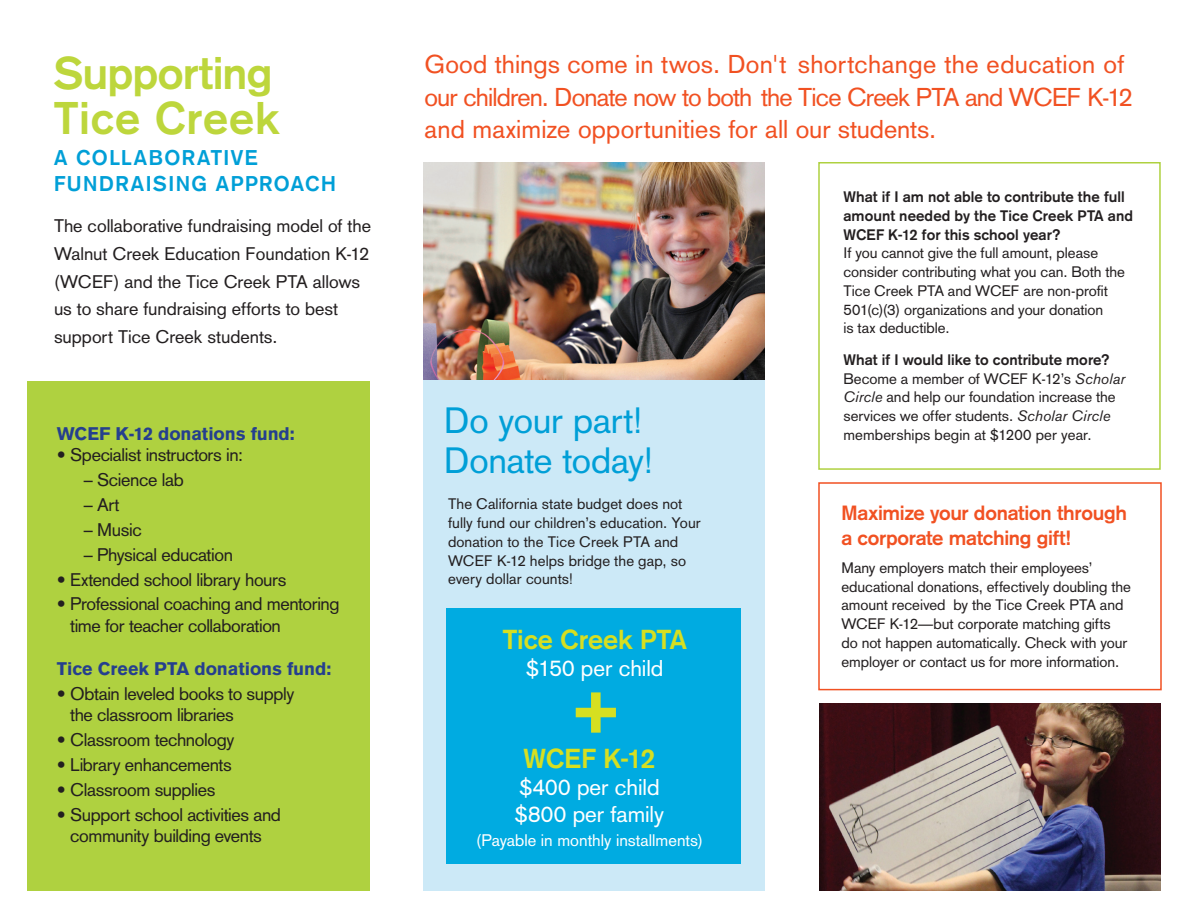
<style>
.page{position:relative;width:1188px;height:918px;background:#fff}
.page>*{position:absolute;margin:0;border:0;box-sizing:border-box;transform-origin:0 0}
.t1{font:900 79.5px "Akzidenz Grotesk";color:#d6df21}
.t2{font:700 45px/45px "Akzidenz Grotesk";color:#bdd63c}
.t3{font:36px/40.2px "Akzidenz Grotesk";letter-spacing:-.005em;color:#009fd7}
.t4{font:700 27px "Akzidenz Grotesk";color:#d6df21}
.t5{font:25.35px/32.5px "Akzidenz Grotesk";color:#f15122}
.t6{font:22.5px/27px "Akzidenz Grotesk";letter-spacing:-.005em;color:#fff}
.t7{font:700 21px/25.5px "Akzidenz Grotesk";letter-spacing:.075em;color:#009fd7}
.t8{font:700 20.25px/25.5px "Akzidenz Grotesk";letter-spacing:-.015em;color:#f15122}
.t9{font:18px/21.6px "Akzidenz Grotesk";letter-spacing:-.02em;color:#231f20}
.t10{font:18px/27.8px "Akzidenz Grotesk";color:#231f20}
.t11{font:900 18px "Akzidenz Grotesk";letter-spacing:-.005em;color:#253f8e}
.t12{font:16.5px "Akzidenz Grotesk";color:#fff}
.t13{font:15px/18.8px "Akzidenz Grotesk";letter-spacing:-.005em;color:#231f20}
.t14{font:700 15px/18.8px "Akzidenz Grotesk";letter-spacing:.005em;color:#231f20}
.s1{font-weight:700}
.s2{font-family:"Akzidenz Grotesk BE";font-style:italic}
</style>
<div class="page">
<div style="left:818px;top:482px;width:344px;height:208px;border:2px solid #f15122"></div>
<div style="left:423px;top:375px;width:342px;height:516px;background:#cce9f7"></div>
<img style="left:820px;top:703px;width:341px;height:188px">
<div style="left:27px;top:381px;width:342px;height:510px;background:#afd140"></div>
<div style="left:447px;top:608px;width:294px;height:256px;background:#00abe1"></div>
<img style="left:423px;top:162px;width:342px;height:217px">
<div style="left:818px;top:162px;width:343px;height:308px;border:2px solid #afd140"></div>
<h2 class="t2" style="left:54px;top:50px;width:227px">Supporting<br>Tice Creek</h2>
<h3 class="t7" style="left:54px;top:145px;width:283px">A COLLABORATIVE<br>FUNDRAISING APPROACH</h3>
<p class="t10" style="left:54px;top:212px;width:319px">The collaborative fundraising model of the Walnut Creek Education Foundation K-12 (WCEF) and the Tice Creek PTA allows us to share fundraising efforts to best support Tice Creek students.</p>
<p class="t11" style="left:57px;top:423px;width:240px">WCEF K-12 donations fund:</p>
<p class="t9" style="left:57px;top:444px;width:188px">• Specialist instructors in:</p>
<p class="t9" style="left:84px;top:469px;width:101px">– Science lab</p>
<p class="t9" style="left:84px;top:494px;width:37px">– Art</p>
<p class="t9" style="left:84px;top:519px;width:59px">– Music</p>
<p class="t9" style="left:84px;top:544px;width:151px">– Physical education</p>
<p class="t9" style="left:57px;top:568px;width:231px">• Extended school library hours</p>
<p class="t9" style="left:70px;top:593px;width:271px;text-indent:-13px">• Professional coaching and mentoring time for teacher collaboration</p>
<p class="t11" style="left:57px;top:658px;width:276px">Tice Creek PTA donations fund:</p>
<p class="t9" style="left:70px;top:683px;width:226px;text-indent:-13px">• Obtain leveled books to supply the classroom libraries</p>
<p class="t9" style="left:57px;top:729px;width:179px">• Classroom technology</p>
<p class="t9" style="left:57px;top:754px;width:176px">• Library enhancements</p>
<p class="t9" style="left:57px;top:779px;width:160px">• Classroom supplies</p>
<p class="t9" style="left:57px;top:804px;width:226px;text-align:center">• Support school activities and community building events</p>
<h3 class="t5" style="left:424px;top:48px;width:710px">Good things come in twos. Don't shortchange the education of our children. Donate now to both the Tice Creek PTA and WCEF K-12 and maximize opportunities for all our students.</h3>
<h3 class="t3" style="left:444px;top:400px;width:211px">Do your part!<br>Donate today!</h3>
<p class="t13" style="left:448px;top:495px;width:254px">The California state budget does not fully fund our children’s education. Your donation to the Tice Creek PTA and WCEF K-12 helps bridge the gap, so every dollar counts!</p>
<h3 class="t4" style="left:503px;top:624px;width:185px">Tice Creek PTA</h3>
<h3 class="t6" style="left:526px;top:655px;width:139px">$150 per child</h3>
<h1 class="t1" style="left:572px;top:657px;width:49px">+</h1>
<h3 class="t4" style="left:524px;top:742px;width:133px">WCEF K-12</h3>
<h3 class="t6" style="left:515px;top:774px;width:151px">$400 per child $800 per family</h3>
<p class="t12" style="left:476px;top:830px;width:228px">(Payable in monthly installments)</p>
<p class="t14" style="left:844px;top:187px;width:291px">What if I am not able to contribute the full amount needed by the Tice Creek PTA and<br>WCEF K-12 for this school year?</p>
<p class="t13" style="left:844px;top:244px;width:283px">If you cannot give the full amount, please consider contributing what you can. Both the Tice Creek PTA and WCEF are non-profit 501(c)(3) organizations and your donation<br>is tax deductible.</p>
<p class="t13" style="left:844px;top:350px;width:283px"><span class="s1">What if I would like to contribute more?<br></span>Become a member of WCEF K-12’s <span class="s2">Scholar Circle</span> and help our foundation increase the services we offer students. <span class="s2">Scholar Circle </span>memberships begin at $1200 per year.</p>
<h3 class="t8" style="left:842px;top:500px;width:287px">Maximize your donation through a corporate matching gift!</h3>
<p class="t13" style="left:842px;top:558px;width:291px">Many employers match their employees’ educational donations, effectively doubling the amount received by the Tice Creek PTA and WCEF K-12—but corporate matching gifts<br>do not happen automatically. Check with your employer or contact us for more information.</p>
</div>
